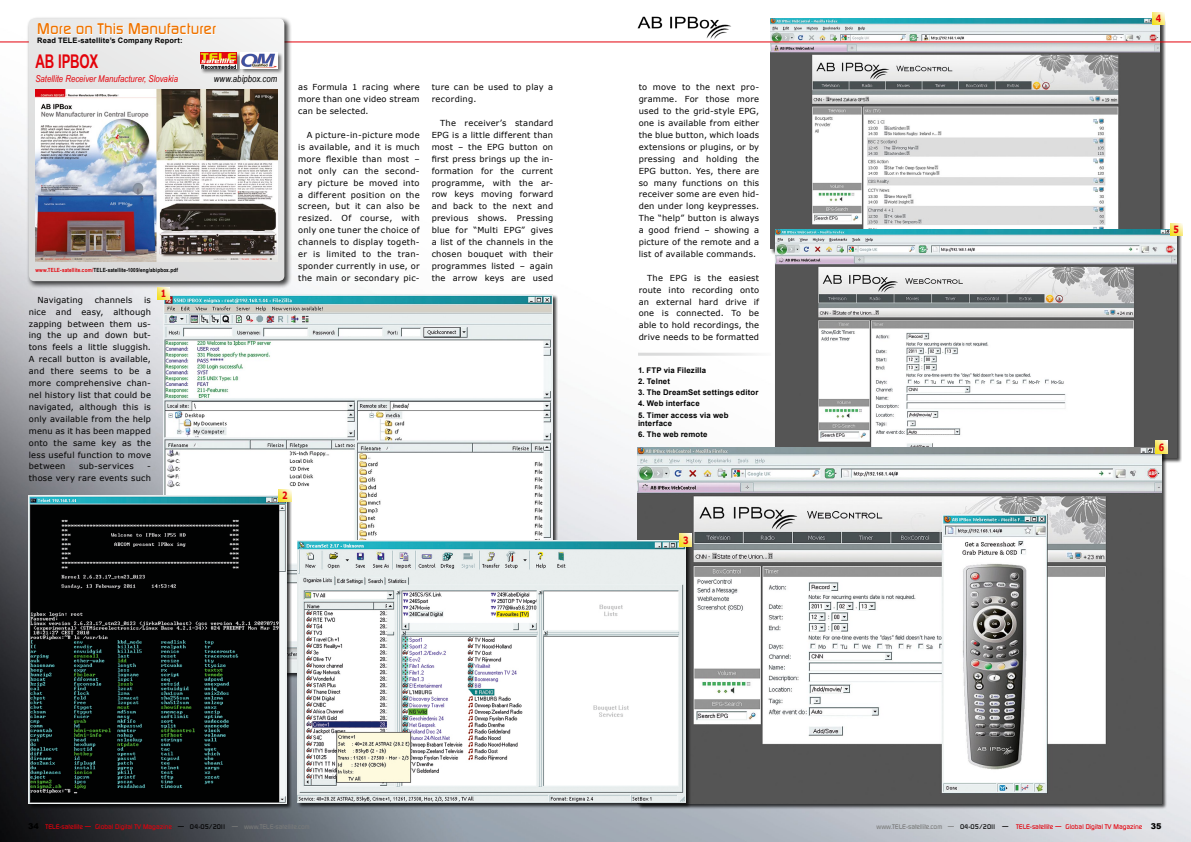
<style>
.page{position:relative;width:1191px;height:842px;background:#fff}
.page>*{position:absolute;margin:0;border:0;box-sizing:border-box;transform-origin:0 0}
.t1{font:700 18.9px "Arial Narrow";letter-spacing:-.01em;color:#e3020a;scale:.85 1}
.t2{font:500 15px "Digital";color:#ee7300}
.t3{font:700 10px "Verdana";color:#e3020a;scale:.77 1}
.t4{font:italic 9.4px "Arial Narrow";letter-spacing:.005em;color:#e3020a}
.t5{font:italic 9.4px "Arial Narrow";letter-spacing:.005em;color:#000}
.t6{font:8.3px/11.9px "Verdana";letter-spacing:.025em;color:#000;text-align:justify}
.t7{font:700 7.8px/8.2px "Arial";letter-spacing:.02em;color:#000}
.t8{font:700 7.5px "Arial";letter-spacing:.02em;color:#000}
.t9{font:500 6.5px "Digital";color:#e3000b}
.t10{font:700 5.7px "Arial Narrow";letter-spacing:.025em;color:#000}
.s1{color:#e3020a}
.s2{font-family:"Arial";font-weight:900;font-size:8px;color:#000}
.s3{color:#000}
.s4{color:#7a7b7a}
</style>
<div class="page">
<img style="left:0;top:13px;width:1191px;height:829px">
<img style="left:164px;top:295px;width:388px;height:378px">
<img style="left:632px;top:13px;width:103px;height:29px">
<img style="left:770px;top:18px;width:390px;height:231px">
<hr style="left:0;top:42px;width:1191px;height:1px;background:#e3000b">
<div style="left:29px;top:495px;width:263px;height:314px;background:#000;opacity:.75"></div>
<img style="left:29px;top:496px;width:257px;height:308px">
<img style="left:775px;top:229px;width:401px;height:228px">
<div style="left:637px;top:447px;width:530px;height:363px;background:#000;opacity:.75"></div>
<img style="left:637px;top:447px;width:524px;height:357px">
<hr style="left:638px;top:353px;width:133px;height:3px;background:#fff">
<div style="left:27px;top:16px;width:265px;height:273px;background:#000;opacity:.75"></div>
<svg style="left:29px;top:18px;width:255px;height:263px;background:#e4e4e4"></svg>
<svg style="left:37px;top:18px;width:180px;height:18px"></svg>
<div style="left:200px;top:52px;width:42px;height:23px;background:#000;opacity:.5"></div>
<img style="left:201px;top:53px;width:35px;height:16px">
<div style="left:240px;top:52px;width:43px;height:23px;background:#000;opacity:.5"></div>
<img style="left:240px;top:53px;width:37px;height:16px">
<img style="left:35px;top:90px;width:242px;height:171px">
<svg style="left:279px;top:489px;width:12px;height:13px"></svg>
<svg style="left:1152px;top:12px;width:12px;height:13px"></svg>
<svg style="left:1170px;top:223px;width:12px;height:12px"></svg>
<svg style="left:1155px;top:441px;width:12px;height:12px"></svg>
<div style="left:297px;top:541px;width:394px;height:267px;background:#000;opacity:.75"></div>
<img style="left:297px;top:541px;width:388px;height:262px">
<svg style="left:157px;top:288px;width:13px;height:12px"></svg>
<svg style="left:679px;top:534px;width:13px;height:12px"></svg>
<h2 class="t2" style="left:37px;top:20px;width:180px">More on This Manufacturer</h2>
<p class="t8" style="left:37px;top:36px;width:147px">Read TELE-satellite’s Company Report:</p>
<h1 class="t1" style="left:35px;top:47px;width:76px">AB IPBOX</h1>
<p class="t4" style="left:35px;top:72px;width:144px">Satellite Receiver Manufacturer, Slovakia</p>
<p class="t5" style="left:214px;top:72px;width:65px">www.abipbox.com</p>
<p class="t10" style="left:35px;top:266px;width:144px"><span class="s1">www.TELE-satellite.com/</span>TELE-satellite-1009/eng/abipbox.pdf</p>
<p class="t6" style="left:37px;top:294px;width:47px">Navigating</p>
<p class="t6" style="left:95px;top:294px;width:39px">channels</p>
<p class="t6" style="left:29px;top:294px;width:124px;text-indent:115px">is nice and easy, although zapping between them us&shy;ing the up and down but&shy;tons feels a little sluggish.<br>A recall button is available, and there seems to be a more comprehensive chan&shy;nel history list that could be navigated, although this is only available from the help menu as it has been mapped onto the same key as the less useful function to move between</p>
<p class="t6" style="left:79px;top:460px;width:56px">sub-services</p>
<p class="t6" style="left:29px;top:460px;width:124px;text-align:right">-<br>those very rare events such</p>
<p class="t3" style="left:161px;top:287px;width:9px">1</p>
<p class="t3" style="left:282px;top:488px;width:9px">2</p>
<p class="t6" style="left:298px;top:81px;width:123px">as Formula 1 racing where more than one video stream can be selected.</p>
<p class="t6" style="left:298px;top:129px;width:123px;text-indent:9px">A picture-in-picture mode is available, and it is much more flexible than most – not only can the second&shy;ary picture be moved into a different position on the screen, but it can also be resized. Of course, with only one tuner the choice of channels to display togeth&shy;er is limited to the tran&shy;sponder currently in use, or the main or secondary pic-</p>
<p class="t6" style="left:432px;top:81px;width:123px">ture can be used to play a recording.</p>
<p class="t6" style="left:432px;top:117px;width:123px;text-indent:9px">The receiver’s standard EPG is a little different than most – the EPG button on first press brings up the in&shy;formation for the current programme, with the ar&shy;row keys moving forward and back to the next and previous shows. Pressing blue for “Multi EPG” gives a list of the channels in the chosen bouquet with their programmes listed – again the arrow keys are used</p>
<p class="t6" style="left:638px;top:81px;width:122px">to move to the next pro&shy;gramme. For those more used to the grid-style EPG, one is available from either the blue button, which loads extensions or plugins, or by pressing and holding the EPG button. Yes, there are so many functions on this receiver some are even hid&shy;den under long keypresses.<br>The “help” button is always a good friend – showing a picture of the remote and a list of available commands.</p>
<p class="t6" style="left:638px;top:272px;width:122px;text-indent:9px">The EPG is the easiest route into recording onto an external hard drive if one is connected. To be able to hold recordings, the drive needs to be formatted</p>
<p class="t7" style="left:638px;top:367px;width:70px">1. FTP via Filezilla</p>
<p class="t7" style="left:638px;top:378px;width:33px">2. Telnet</p>
<p class="t7" style="left:638px;top:389px;width:122px">3. The DreamSet settings editor</p>
<p class="t7" style="left:638px;top:400px;width:63px">4. Web interface</p>
<p class="t7" style="left:638px;top:411px;width:92px">5. Timer access via web interface</p>
<p class="t7" style="left:638px;top:430px;width:71px">6. The web remote</p>
<p class="t3" style="left:683px;top:533px;width:9px">3</p>
<p class="t3" style="left:1155px;top:11px;width:9px">4</p>
<p class="t3" style="left:1173px;top:222px;width:9px">5</p>
<p class="t3" style="left:1159px;top:440px;width:9px">6</p>
<p class="t9" style="left:28px;top:823px;width:283px"><span class="s2">34</span> TELE-satellite — Global Digital TV Magazine <span class="s3">— 04-05/2011</span> <span class="s4">— www.TELE-satellite.com</span></p>
<p class="t9" style="left:876px;top:823px;width:286px"><span class="s4">www.TELE-satellite.com —</span> <span class="s3">04-05/2011 —</span> TELE-satellite — Global Digital TV Magazine <span class="s2">35</span></p>
</div>
